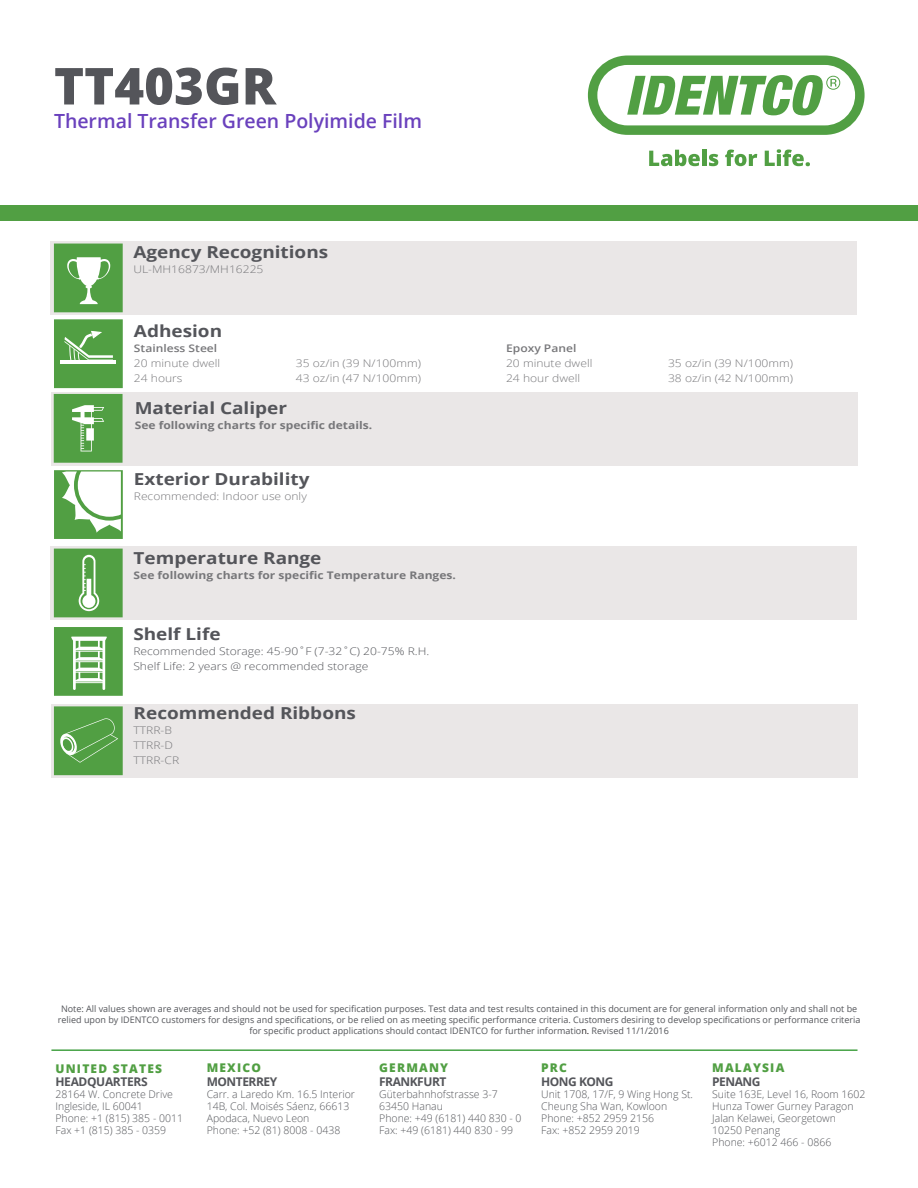
<style>
.page{position:relative;width:918px;height:1188px;background:#fff}
.page>*{position:absolute;margin:0;border:0;box-sizing:border-box;transform-origin:0 0}
.t1{font:800 51px "Open Sans";color:#54555a}
.t2{font:600 19.5px "Open Sans";color:#6a41bd}
.t3{font:700 16.5px "Open Sans";color:#54555a;scale:1.15 1}
.t4{font:700 12px "Open Sans";letter-spacing:-.04em;color:#54555a}
.t5{font:800 12px "Open Sans";letter-spacing:.1em;color:#519f43}
.t6{font:300 10.5px/12px "Open Sans";color:#54555a}
.t7{font:300 10.5px "Open Sans";color:#77777a;scale:1.15 1}
.t8{font:700 10.5px "Open Sans";color:#77777a;scale:1.15 1}
.t9{font:300 10.5px "Open Sans";color:#54555a;scale:1.15 1}
.t10{font:600 10.5px "Open Sans";color:#77777a;scale:1.15 1}
.t11{font:9px/10.8px "Open Sans";color:#54555a;text-align:center}
.s1{color:#231f20}
</style>
<div class="page">
<div style="left:0;top:206px;width:918px;height:15px;background:#519f43"></div>
<hr style="left:51px;top:1049px;width:807px;height:2px;background:#46a246">
<svg style="left:588px;top:56px;width:277px;height:79px"></svg>
<svg style="left:649px;top:150px;width:51px;height:16px"></svg>
<hr style="left:702px;top:150px;width:4px;height:16px;background:#519f43">
<svg style="left:709px;top:154px;width:9px;height:12px"></svg>
<svg style="left:725px;top:150px;width:32px;height:16px"></svg>
<svg style="left:765px;top:149px;width:45px;height:17px"></svg>
<div style="left:51px;top:241px;width:806px;height:74px;background:#eae7e7"></div>
<div style="left:55px;top:245px;width:66px;height:66px;background:#519f43"></div>
<div style="left:54px;top:244px;width:69px;height:68px;border:3px solid #519f43"></div>
<svg style="left:67px;top:257px;width:43px;height:47px"></svg>
<div style="left:55px;top:628px;width:66px;height:66px;background:#519f43"></div>
<div style="left:54px;top:627px;width:69px;height:69px;border:3px solid #519f43"></div>
<svg style="left:71px;top:637px;width:36px;height:53px"></svg>
<div style="left:51px;top:704px;width:806px;height:74px;background:#eae7e7"></div>
<div style="left:55px;top:708px;width:66px;height:66px;background:#519f43"></div>
<div style="left:54px;top:706px;width:69px;height:69px;border:3px solid #519f43"></div>
<svg style="left:60px;top:718px;width:58px;height:45px"></svg>
<div style="left:51px;top:546px;width:806px;height:74px;background:#eae7e7"></div>
<div style="left:55px;top:550px;width:66px;height:66px;background:#519f43"></div>
<div style="left:54px;top:549px;width:69px;height:68px;border:3px solid #519f43"></div>
<svg style="left:79px;top:555px;width:20px;height:56px"></svg>
<div style="left:55px;top:472px;width:66px;height:66px;background:#519f43"></div>
<div style="left:54px;top:470px;width:69px;height:69px;border:3px solid #519f43"></div>
<svg style="left:62px;top:472px;width:59px;height:61px"></svg>
<div style="left:51px;top:392px;width:806px;height:74px;background:#eae7e7"></div>
<div style="left:55px;top:395px;width:66px;height:66px;background:#519f43"></div>
<div style="left:54px;top:394px;width:69px;height:69px;border:3px solid #519f43"></div>
<svg style="left:72px;top:405px;width:32px;height:46px"></svg>
<div style="left:55px;top:321px;width:66px;height:66px;background:#519f43"></div>
<div style="left:54px;top:319px;width:69px;height:69px;border:3px solid #519f43"></div>
<hr style="left:61px;top:361px;width:55px;height:3px;background:#fff">
<svg style="left:64px;top:330px;width:49px;height:31px"></svg>
<p class="t1" style="left:54px;top:47px;width:224px">TT403GR</p>
<p class="t2" style="left:54px;top:107px;width:370px">Thermal Transfer Green Polyimide Film</p>
<p class="t3" style="left:133px;top:240px;width:171px">Agency Recognitions</p>
<p class="t7" style="left:133px;top:262px;width:115px">UL-MH16873/MH16225</p>
<p class="t3" style="left:134px;top:319px;width:78px">Adhesion</p>
<p class="t10" style="left:134px;top:341px;width:74px">Stainless Steel</p>
<p class="t7" style="left:134px;top:356px;width:77px">20 minute dwell</p>
<p class="t7" style="left:296px;top:356px;width:110px">35 oz/in (39 N/100mm)</p>
<p class="t7" style="left:134px;top:371px;width:44px">24 hours</p>
<p class="t7" style="left:296px;top:371px;width:110px">43 oz/in (47 N/100mm)</p>
<p class="t3" style="left:135px;top:397px;width:134px">Material Caliper</p>
<p class="t8" style="left:135px;top:418px;width:208px">See following charts for specific details.</p>
<p class="t3" style="left:134px;top:467px;width:154px">Exterior Durability</p>
<p class="t7" style="left:134px;top:489px;width:152px">Recommended: Indoor use only</p>
<p class="t3" style="left:134px;top:546px;width:165px">Temperature Range</p>
<p class="t8" style="left:134px;top:567px;width:282px">See following charts for specific Temperature Ranges.</p>
<p class="t3" style="left:133px;top:623px;width:77px">Shelf Life</p>
<p class="t9" style="left:133px;top:644px;width:259px">Recommended Storage: 45-90˚F (7-32˚C) 20-75% R.H.</p>
<p class="t9" style="left:133px;top:659px;width:206px">Shelf Life: 2 years @ recommended storage</p>
<p class="t3" style="left:134px;top:701px;width:195px">Recommended Ribbons</p>
<p class="t7" style="left:134px;top:723px;width:35px">TTRR-B</p>
<p class="t7" style="left:134px;top:738px;width:36px">TTRR-D</p>
<p class="t7" style="left:134px;top:753px;width:41px">TTRR-CR</p>
<p class="t10" style="left:506px;top:341px;width:63px">Epoxy Panel</p>
<p class="t7" style="left:506px;top:356px;width:77px">20 minute dwell</p>
<p class="t7" style="left:668px;top:356px;width:110px">35 oz/in (39 N/100mm)</p>
<p class="t7" style="left:506px;top:371px;width:66px">24 hour dwell</p>
<p class="t7" style="left:668px;top:371px;width:110px">38 oz/in (42 N/100mm)</p>
<p class="t11" style="left:61px;top:1003px;width:798px">Note: All values shown are averages and should not be used for specification purposes. Test data and test results contained in this document are for general information only and shall not be</p>
<p class="t11" style="left:58px;top:1014px;width:804px">relied upon by IDENTCO customers for designs and specifications, or be relied on as meeting specific performance criteria. Customers desiring to develop specifications or performance criteria for specific product applications should contact IDENTCO for further informatio<span class="s1">n.</span> Revised 11/1/2016</p>
<p class="t5" style="left:56px;top:1059px;width:108px">UNITED STATES</p>
<p class="t4" style="left:56px;top:1073px;width:94px">HEADQUARTERS</p>
<p class="t6" style="left:56px;top:1088px;width:119px">28164 W. Concrete Drive<br>Ingleside, IL 60041</p>
<p class="t6" style="left:56px;top:1112px;width:129px">Phone: +1 (815) 385 - 0011<br>Fax +1 (815) 385 - 0359</p>
<p class="t5" style="left:207px;top:1059px;width:56px">MEXICO</p>
<p class="t4" style="left:207px;top:1073px;width:72px">MONTERREY</p>
<p class="t6" style="left:207px;top:1088px;width:150px">Carr. a Laredo Km. 16.5 Interior</p>
<p class="t6" style="left:207px;top:1100px;width:144px">14B, Col. Moisés Sáenz, 66613</p>
<p class="t6" style="left:207px;top:1112px;width:104px">Apodaca, Nuevo Leon</p>
<p class="t6" style="left:207px;top:1124px;width:135px">Phone: +52 (81) 8008 - 0438</p>
<p class="t5" style="left:379px;top:1059px;width:71px">GERMANY</p>
<p class="t4" style="left:379px;top:1073px;width:69px">FRANKFURT</p>
<p class="t6" style="left:379px;top:1088px;width:120px">Güterbahnhofstrasse 3-7</p>
<p class="t6" style="left:379px;top:1100px;width:65px">63450 Hanau</p>
<p class="t6" style="left:379px;top:1112px;width:144px">Phone: +49 (6181) 440 830 - 0</p>
<p class="t6" style="left:379px;top:1124px;width:135px">Fax: +49 (6181) 440 830 - 99</p>
<p class="t5" style="left:541px;top:1059px;width:27px">PRC</p>
<p class="t4" style="left:541px;top:1073px;width:74px">HONG KONG</p>
<p class="t6" style="left:541px;top:1088px;width:153px">Unit 1708, 17/F, 9 Wing Hong St.</p>
<p class="t6" style="left:541px;top:1100px;width:128px">Cheung Sha Wan, Kowloon</p>
<p class="t6" style="left:541px;top:1112px;width:115px">Phone: +852 2959 2156</p>
<p class="t6" style="left:541px;top:1124px;width:100px">Fax: +852 2959 2019</p>
<p class="t5" style="left:712px;top:1059px;width:74px">MALAYSIA</p>
<p class="t4" style="left:712px;top:1073px;width:50px">PENANG</p>
<p class="t6" style="left:712px;top:1088px;width:155px">Suite 163E, Level 16, Room 1602</p>
<p class="t6" style="left:712px;top:1100px;width:143px">Hunza Tower Gurney Paragon</p>
<p class="t6" style="left:712px;top:1112px;width:125px">Jalan Kelawei, Georgetown<br>10250 Penang<br>Phone: +6012 466 - 0866</p>
</div>
